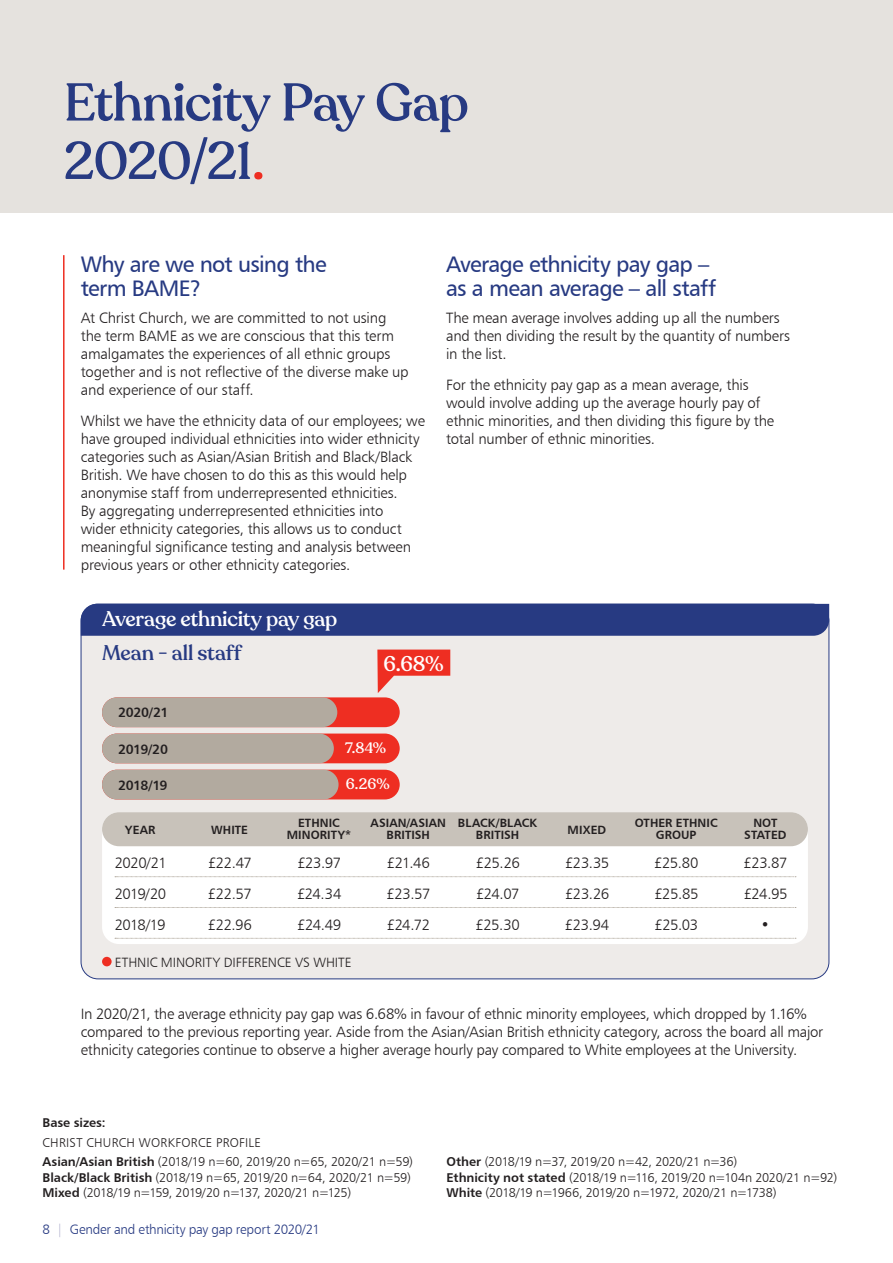
<style>
.page{position:relative;width:893px;height:1263px;background:#fff}
.page>*{position:absolute;margin:0;border:0;box-sizing:border-box;transform-origin:0 0}
.h1-35_Recoleta{font:500 52.5px/58.3px "Recoleta";letter-spacing:-.02em;color:#273a82}
.h3-15{font:22.5px/24px "Humanist 777 BT Roman B";letter-spacing:-.03em;color:#273a82}
.Recoleta_14pt_subs{font:500 21px "Recoleta";letter-spacing:-.015em;color:#fff}
.Recoleta_14pt_subs-2{font:500 21px "Recoleta";letter-spacing:-.01em;color:#273a82}
.body_text{font:15px/18px "Humanist 777 BT Light B";letter-spacing:-.015em;color:#231f20}
.Recoleta_14pt_subs-3{font:500 15px "Recoleta";color:#fff}
.t1{font:13.5px "Humanist 777 BT Light B";letter-spacing:-.02em;color:#273a82}
.body_text-2{font:13.5px "Humanist 777 BT Light B";letter-spacing:-.005em;color:#231f20}
.body_text-3{font:13.5px "Humanist 777 BT Bold B";letter-spacing:-.03em;color:#231f20}
.notes_captions{font:12.75px/15.3px "Humanist 777 BT Light B";letter-spacing:-.03em;color:#231f20}
.notes_captions-2{font:12.75px "Humanist 777 BT Light B";letter-spacing:.025em;color:#231f20}
.notes_captions-3{font:12.75px "Humanist 777 BT Bold B";color:#231f20}
.body_text-4{font:12px "Humanist 777 BT Bold B";letter-spacing:.005em;color:#231f20}
.s1{color:#ee2e22}
.s2{font-family:"Humanist 777 BT Bold B"}
.s3{color:#aeadcc}
</style>
<div class="page">
<div style="left:81px;top:604px;width:748px;height:375px;background:#eeebe9;border-radius:17px"></div>
<div style="left:81px;top:604px;width:748px;height:32px;background:#273a82"></div>
<div style="left:102px;top:812px;width:706px;height:132px;background:#fff;border-radius:17px"></div>
<div style="left:0;top:0;width:893px;height:213px;background:#e5e2de"></div>
<hr style="left:63px;top:255px;width:2px;height:315px;background:#ee2e22">
<div style="left:102px;top:812px;width:706px;height:34px;background:#c8c2ba;border-radius:17px"></div>
<div style="left:102px;top:733px;width:298px;height:30px;background:#ee2e22;border-radius:15px"></div>
<div style="left:102px;top:697px;width:298px;height:30px;background:#ee2e22;border-radius:15px"></div>
<div style="left:102px;top:733px;width:232px;height:30px;background:#b2aa9f;border-radius:15px"></div>
<div style="left:102px;top:697px;width:235px;height:30px;background:#b2aa9f;border-radius:15px"></div>
<div style="left:102px;top:770px;width:298px;height:29px;background:#ee2e22;border-radius:15px"></div>
<div style="left:102px;top:770px;width:237px;height:29px;background:#b2aa9f;border-radius:15px"></div>
<svg style="left:115px;top:876px;width:681px;height:1px"></svg>
<svg style="left:115px;top:907px;width:681px;height:1px"></svg>
<svg style="left:115px;top:938px;width:681px;height:1px"></svg>
<div style="left:102px;top:957px;width:10px;height:9px;background:#ee2e22;border-radius:50%"></div>
<svg style="left:377px;top:649px;width:73px;height:44px"></svg>
<p class="h1-35_Recoleta" style="left:64px;top:74px;width:407px">Ethnicity Pay Gap<br>2020/21<span class="s1">.</span></p>
<p class="h3-15" style="left:81px;top:252px;width:247px">Why are we not using the term BAME?</p>
<p class="body_text" style="left:81px;top:308px;width:329px">At Christ Church, we are committed to not using the term BAME as we are conscious that this term amalgamates the experiences of all ethnic groups together and is not reflective of the diverse make up and experience of our staff.</p>
<p class="body_text" style="left:81px;top:411px;width:346px">Whilst we have the ethnicity data of our employees; we have grouped individual ethnicities into wider ethnicity categories such as Asian/Asian British and Black/Black British. We have chosen to do this as this would help anonymise staff from underrepresented ethnicities.<br>By aggregating underrepresented ethnicities into<br>wider ethnicity categories, this allows us to conduct meaningful significance testing and analysis between previous years or other ethnicity categories.</p>
<p class="h3-15" style="left:446px;top:252px;width:271px">Average ethnicity pay gap – as a mean average – all staff</p>
<p class="body_text" style="left:446px;top:308px;width:345px">The mean average involves adding up all the numbers and then dividing the result by the quantity of numbers in the list.</p>
<p class="body_text" style="left:446px;top:375px;width:330px">For the ethnicity pay gap as a mean average, this would involve adding up the average hourly pay of ethnic minorities, and then dividing this figure by the total number of ethnic minorities.</p>
<p class="Recoleta_14pt_subs" style="left:102px;top:606px;width:237px">Average ethnicity pay gap</p>
<p class="Recoleta_14pt_subs-2" style="left:102px;top:639px;width:141px">Mean - all staff</p>
<p class="Recoleta_14pt_subs" style="left:383px;top:650px;width:62px">6.68%</p>
<p class="body_text-3" style="left:118px;top:704px;width:52px">2020/21</p>
<p class="body_text-3" style="left:118px;top:740px;width:52px">2019/20</p>
<p class="Recoleta_14pt_subs-3" style="left:345px;top:739px;width:43px">7.84%</p>
<p class="body_text-3" style="left:118px;top:776px;width:51px">2018/19</p>
<p class="Recoleta_14pt_subs-3" style="left:346px;top:775px;width:45px">6.26%</p>
<p class="body_text-4" style="left:125px;top:822px;width:32px">YEAR</p>
<p class="body_text-4" style="left:211px;top:822px;width:38px">WHITE</p>
<p class="body_text-4" style="left:298px;top:815px;width:43px">ETHNIC</p>
<p class="body_text-4" style="left:371px;top:815px;width:168px">ASIAN/ASIAN BLACK/BLACK</p>
<p class="body_text-4" style="left:635px;top:815px;width:85px">OTHER ETHNIC</p>
<p class="body_text-4" style="left:753px;top:815px;width:26px">NOT</p>
<p class="body_text-4" style="left:568px;top:822px;width:40px">MIXED</p>
<p class="body_text-4" style="left:287px;top:828px;width:66px">MINORITY*</p>
<p class="body_text-4" style="left:387px;top:828px;width:45px">BRITISH</p>
<p class="body_text-4" style="left:476px;top:828px;width:45px">BRITISH</p>
<p class="body_text-4" style="left:656px;top:828px;width:42px">GROUP</p>
<p class="body_text-4" style="left:744px;top:828px;width:44px">STATED</p>
<p class="body_text" style="left:115px;top:853px;width:54px">2020/21</p>
<p class="body_text" style="left:208px;top:853px;width:46px">£22.47</p>
<p class="body_text" style="left:297px;top:853px;width:46px">£23.97</p>
<p class="body_text" style="left:387px;top:853px;width:45px">£21.46</p>
<p class="body_text" style="left:475px;top:853px;width:46px">£25.26</p>
<p class="body_text" style="left:565px;top:853px;width:46px">£23.35</p>
<p class="body_text" style="left:654px;top:853px;width:46px">£25.80</p>
<p class="body_text" style="left:743px;top:853px;width:46px">£23.87</p>
<p class="body_text" style="left:115px;top:884px;width:53px">2019/20</p>
<p class="body_text" style="left:208px;top:884px;width:46px">£22.57</p>
<p class="body_text" style="left:297px;top:884px;width:46px">£24.34</p>
<p class="body_text" style="left:386px;top:884px;width:46px">£23.57</p>
<p class="body_text" style="left:476px;top:884px;width:45px">£24.07</p>
<p class="body_text" style="left:565px;top:884px;width:46px">£23.26</p>
<p class="body_text" style="left:654px;top:884px;width:46px">£25.85</p>
<p class="body_text" style="left:743px;top:884px;width:46px">£24.95</p>
<p class="body_text" style="left:115px;top:915px;width:52px">2018/19</p>
<p class="body_text" style="left:207px;top:915px;width:46px">£22.96</p>
<p class="body_text" style="left:297px;top:915px;width:46px">£24.49</p>
<p class="body_text" style="left:386px;top:915px;width:45px">£24.72</p>
<p class="body_text" style="left:475px;top:915px;width:46px">£25.30</p>
<p class="body_text" style="left:565px;top:915px;width:46px">£23.94</p>
<p class="body_text" style="left:654px;top:915px;width:46px">£25.03</p>
<p class="body_text" style="left:761px;top:915px;width:10px">•</p>
<p class="body_text-2" style="left:115px;top:954px;width:238px">ETHNIC MINORITY DIFFERENCE VS WHITE</p>
<p class="body_text" style="left:81px;top:1005px;width:744px">In 2020/21, the average ethnicity pay gap was 6.68% in favour of ethnic minority employees, which dropped by 1.16% compared to the previous reporting year. Aside from the Asian/Asian British ethnicity category, across the board all major ethnicity categories continue to observe a higher average hourly pay compared to White employees at the University.</p>
<p class="notes_captions-3" style="left:43px;top:1115px;width:65px">Base sizes:</p>
<p class="notes_captions-2" style="left:43px;top:1135px;width:220px">CHRIST CHURCH WORKFORCE PROFILE</p>
<p class="notes_captions" style="left:43px;top:1154px;width:372px"><span class="s2">Asian/Asian British</span> (2018/19 n=60, 2019/20 n=65, 2020/21 n=59)<br><span class="s2">Black/Black British</span> (2018/19 n=65, 2019/20 n=64, 2020/21 n=59)<br><span class="s2">Mixed</span> (2018/19 n=159, 2019/20 n=137, 2020/21 n=125)</p>
<p class="notes_captions" style="left:446px;top:1154px;width:292px"><span class="s2">Other</span> (2018/19 n=37, 2019/20 n=42, 2020/21 n=36)</p>
<p class="notes_captions" style="left:446px;top:1169px;width:392px"><span class="s2">Ethnicity not stated</span> (2018/19 n=116, 2019/20 n=104n 2020/21 n=92)<br><span class="s2">White</span> (2018/19 n=1966, 2019/20 n=1972, 2020/21 n=1738)</p>
<p class="t1" style="left:43px;top:1221px;width:279px">8 <span class="s3">|</span> Gender and ethnicity pay gap report 2020/21</p>
</div>
